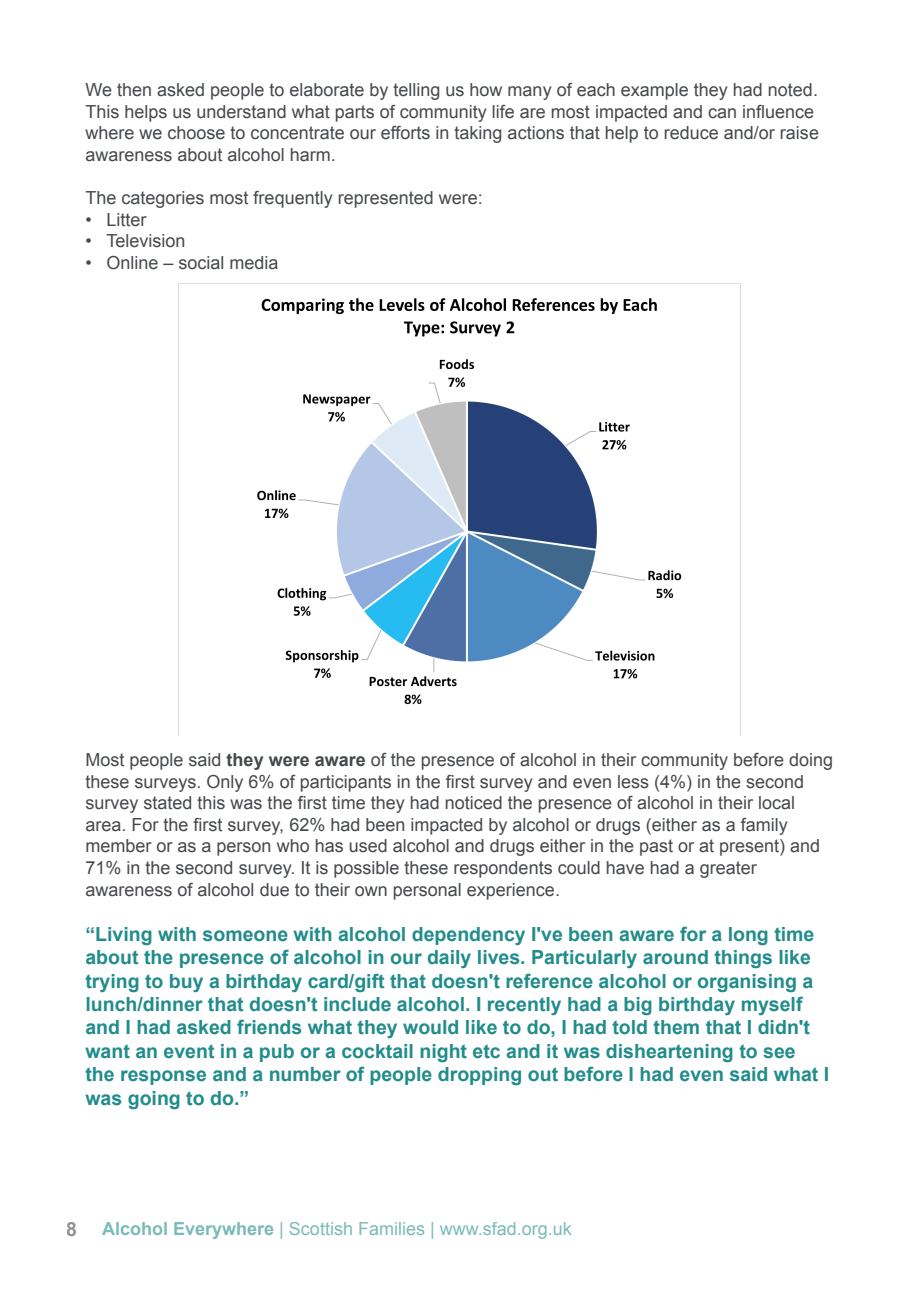
<style>
.page{position:relative;width:919px;height:1289px;background:#fff}
.page>*{position:absolute;margin:0;border:0;box-sizing:border-box;transform-origin:0 0}
.t1{font:700 19.5px/23.4px "Arial";color:#228c8c}
.t2{font:700 19.5px "Arial";color:#45494c}
.t3{font:18px/21.6px "Arial";color:#46494c}
.t4{font:18px "Arial";color:#228c8c}
.s1{font-weight:700}
</style>
<div class="page">
<img style="left:179px;top:283px;width:561px;height:422px">
<p class="t3" style="left:85px;top:79px;width:735px">We then asked people to elaborate by telling us how many of each example they had noted.<br>This helps us understand what parts of community life are most impacted and can influence where we choose to concentrate our efforts in taking actions that help to reduce and/or raise awareness about alcohol harm.</p>
<p class="t3" style="left:85px;top:187px;width:399px">The categories most frequently represented were:</p>
<p class="t3" style="left:85px;top:209px;width:63px">• Litter</p>
<p class="t3" style="left:85px;top:230px;width:102px">• Television</p>
<p class="t3" style="left:85px;top:252px;width:195px">• Online – social media</p>
<p class="t3" style="left:85px;top:749px;width:749px">Most people said <span class="s1">they were aware</span> of the presence of alcohol in their community before doing these surveys. Only 6% of participants in the first survey and even less (4%) in the second survey stated this was the first time they had noticed the presence of alcohol in their local area. For the first survey, 62% had been impacted by alcohol or drugs (either as a family member or as a person who has used alcohol and drugs either in the past or at present) and 71% in the second survey. It is possible these respondents could have had a greater</p>
<p class="t3" style="left:85px;top:878px;width:476px">awareness of alcohol due to their own personal experience.</p>
<p class="t1" style="left:85px;top:922px;width:745px">“Living with someone with alcohol dependency I've been aware for a long time about the presence of alcohol in our daily lives. Particularly around things like trying to buy a birthday card/gift that doesn't reference alcohol or organising a lunch/dinner that doesn't include alcohol. I recently had a big birthday myself and I had asked friends what they would like to do, I had told them that I didn't want an event in a pub or a cocktail night etc and it was disheartening to see the response and a number of people dropping out before I had even said what I was going to do.”</p>
<p class="t2" style="left:67px;top:1216px;width:12px">8</p>
<p class="t4" style="left:102px;top:1217px;width:471px"><span class="s1">Alcohol Everywhere</span> | Scottish Families | www.sfad.org.uk</p>
</div>
